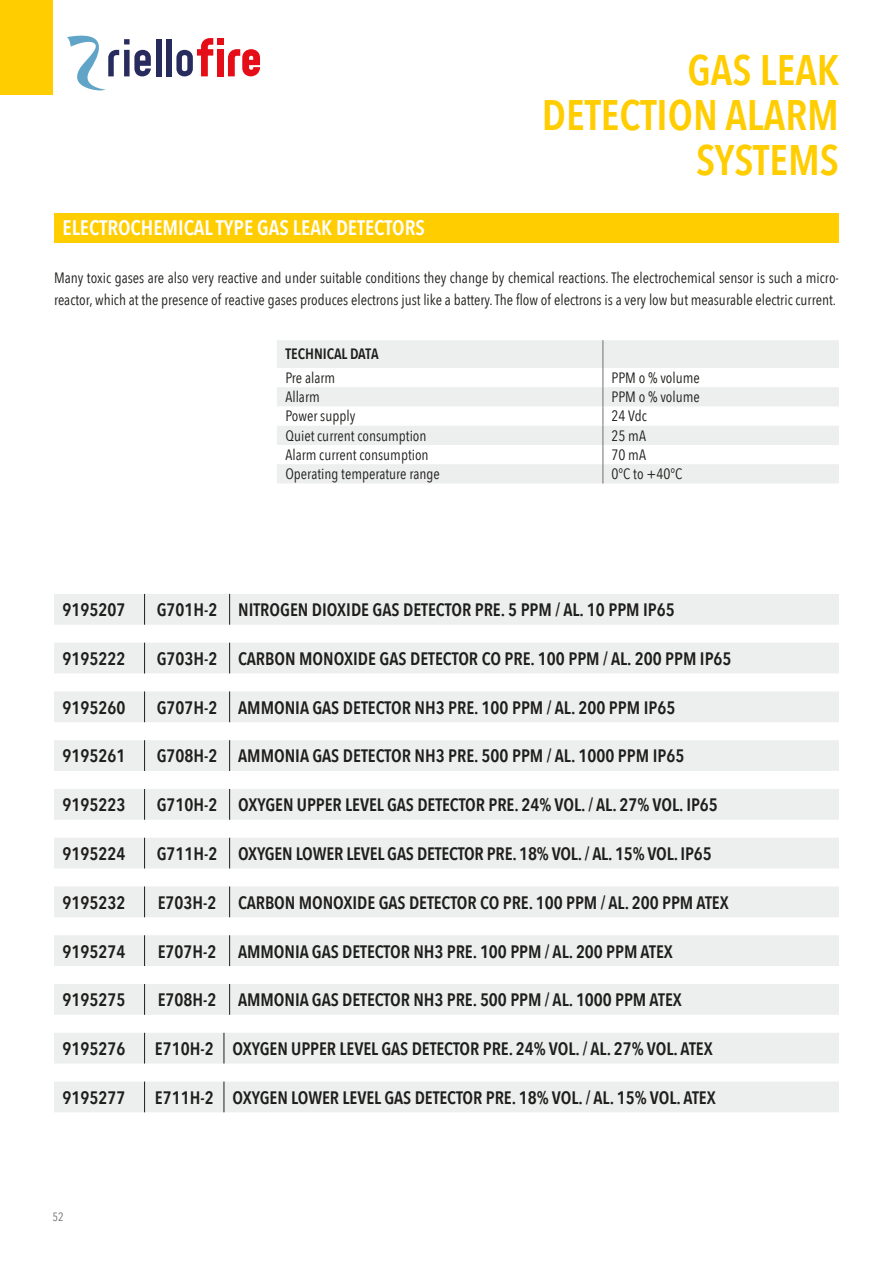
<style>
.page{position:relative;width:893px;height:1263px;background:#fff}
.page>*{position:absolute;margin:0;border:0;box-sizing:border-box;transform-origin:0 0}
.t1{font:600 42.6px/45px "Avenir Next Condensed";color:#ffcd00;text-align:right}
.t2{font:600 21px "Avenir Next Condensed";color:#fff}
.t3{font:600 18px "Avenir Next Condensed";letter-spacing:-.005em;color:#1e1e1c}
.t4{font:15px/22.5px "Avenir Next Condensed";color:#1e1e1c}
.t5{font:600 15px "Avenir Next Condensed";color:#1e1e1c}
.t6{font:12px "Avenir Next Condensed";color:#71706f}
</style>
<div class="page">
<div style="left:156px;top:39px;width:5px;height:37px;background:#272b5e"></div>
<div style="left:166px;top:39px;width:6px;height:37px;background:#272b5e"></div>
<svg style="left:67px;top:35px;width:84px;height:56px"></svg>
<div style="left:217px;top:49px;width:7px;height:27px;background:#e40d18"></div>
<div style="left:217px;top:38px;width:7px;height:7px;background:#e40d18"></div>
<svg style="left:176px;top:38px;width:37px;height:38px"></svg>
<svg style="left:228px;top:49px;width:32px;height:27px"></svg>
<svg style="left:277px;top:340px;width:562px;height:143px;fill:#edeeee"></svg>
<svg style="left:603px;top:340px;width:1px;height:143px"></svg>
<div style="left:54px;top:213px;width:785px;height:29px;background:#ffcd00"></div>
<div style="left:54px;top:594px;width:785px;height:31px;background:#edeeee"></div>
<hr style="left:144px;top:594px;width:1px;height:31px;background:#1e1e1c">
<hr style="left:229px;top:594px;width:1px;height:31px;background:#1e1e1c">
<div style="left:54px;top:643px;width:785px;height:30px;background:#edeeee"></div>
<hr style="left:144px;top:643px;width:1px;height:30px;background:#1e1e1c">
<hr style="left:229px;top:643px;width:1px;height:30px;background:#1e1e1c">
<div style="left:54px;top:691px;width:785px;height:31px;background:#edeeee"></div>
<hr style="left:144px;top:691px;width:1px;height:31px;background:#1e1e1c">
<hr style="left:229px;top:691px;width:1px;height:31px;background:#1e1e1c">
<div style="left:54px;top:740px;width:785px;height:31px;background:#edeeee"></div>
<hr style="left:144px;top:740px;width:1px;height:31px;background:#1e1e1c">
<hr style="left:229px;top:740px;width:1px;height:31px;background:#1e1e1c">
<div style="left:54px;top:789px;width:785px;height:31px;background:#edeeee"></div>
<hr style="left:144px;top:789px;width:1px;height:31px;background:#1e1e1c">
<hr style="left:229px;top:789px;width:1px;height:31px;background:#1e1e1c">
<div style="left:54px;top:838px;width:785px;height:30px;background:#edeeee"></div>
<hr style="left:144px;top:838px;width:1px;height:30px;background:#1e1e1c">
<hr style="left:229px;top:838px;width:1px;height:30px;background:#1e1e1c">
<div style="left:54px;top:886px;width:785px;height:31px;background:#edeeee"></div>
<hr style="left:144px;top:886px;width:1px;height:31px;background:#1e1e1c">
<hr style="left:229px;top:886px;width:1px;height:31px;background:#1e1e1c">
<div style="left:54px;top:935px;width:785px;height:31px;background:#edeeee"></div>
<hr style="left:144px;top:935px;width:1px;height:31px;background:#1e1e1c">
<hr style="left:229px;top:935px;width:1px;height:31px;background:#1e1e1c">
<div style="left:54px;top:984px;width:785px;height:31px;background:#edeeee"></div>
<hr style="left:144px;top:984px;width:1px;height:31px;background:#1e1e1c">
<hr style="left:229px;top:984px;width:1px;height:31px;background:#1e1e1c">
<div style="left:54px;top:1033px;width:785px;height:30px;background:#edeeee"></div>
<hr style="left:144px;top:1033px;width:1px;height:30px;background:#1e1e1c">
<hr style="left:224px;top:1033px;width:1px;height:30px;background:#1e1e1c">
<div style="left:54px;top:1081px;width:785px;height:31px;background:#edeeee"></div>
<hr style="left:144px;top:1081px;width:1px;height:31px;background:#1e1e1c">
<hr style="left:224px;top:1081px;width:1px;height:31px;background:#1e1e1c">
<div style="left:0;top:0;width:52px;height:94px;background:#ffcd00"></div>
<p class="t2" style="left:63px;top:209px;width:364px">ELECTROCHEMICAL TYPE GAS LEAK DETECTORS</p>
<h1 class="t1" style="left:542px;top:47px;width:299px">GAS LEAK<br>DETECTION ALARM<br>SYSTEMS</h1>
<p class="t4" style="left:54px;top:266px;width:786px">Many toxic gases are also very reactive and under suitable conditions they change by chemical reactions. The electrochemical sensor is such a micro&shy;reactor, which at the presence of reactive gases produces electrons just like a battery. The flow of electrons is a very low but measurable electric current.</p>
<p class="t5" style="left:285px;top:341px;width:95px">TECHNICAL DATA</p>
<p class="t4" style="left:285px;top:366px;width:51px">Pre alarm</p>
<p class="t4" style="left:611px;top:366px;width:90px">PPM o % volume</p>
<p class="t4" style="left:285px;top:385px;width:36px">Allarm</p>
<p class="t4" style="left:611px;top:385px;width:90px">PPM o % volume</p>
<p class="t4" style="left:285px;top:404px;width:71px">Power supply</p>
<p class="t4" style="left:611px;top:404px;width:37px">24 Vdc</p>
<p class="t4" style="left:285px;top:423px;width:143px">Quiet current consumption</p>
<p class="t4" style="left:611px;top:423px;width:36px">25 mA</p>
<p class="t4" style="left:285px;top:443px;width:145px">Alarm current consumption</p>
<p class="t4" style="left:611px;top:443px;width:36px">70 mA</p>
<p class="t4" style="left:285px;top:462px;width:156px">Operating temperature range</p>
<p class="t4" style="left:611px;top:462px;width:73px">0°C to +40°C</p>
<p class="t3" style="left:63px;top:594px;width:64px">9195207</p>
<p class="t3" style="left:157px;top:594px;width:520px">G701H-2 NITROGEN DIOXIDE GAS DETECTOR PRE. 5 PPM / AL. 10 PPM IP65</p>
<p class="t3" style="left:63px;top:643px;width:65px">9195222</p>
<p class="t3" style="left:157px;top:643px;width:576px">G703H-2 CARBON MONOXIDE GAS DETECTOR CO PRE. 100 PPM / AL. 200 PPM IP65</p>
<p class="t3" style="left:63px;top:692px;width:65px">9195260</p>
<p class="t3" style="left:157px;top:692px;width:520px">G707H-2 AMMONIA GAS DETECTOR NH3 PRE. 100 PPM / AL. 200 PPM IP65</p>
<p class="t3" style="left:63px;top:741px;width:65px">9195261</p>
<p class="t3" style="left:157px;top:741px;width:529px">G708H-2 AMMONIA GAS DETECTOR NH3 PRE. 500 PPM / AL. 1000 PPM IP65</p>
<p class="t3" style="left:63px;top:789px;width:65px">9195223</p>
<p class="t3" style="left:157px;top:789px;width:563px">G710H-2 OXYGEN UPPER LEVEL GAS DETECTOR PRE. 24% VOL. / AL. 27% VOL. IP65</p>
<p class="t3" style="left:63px;top:838px;width:65px">9195224</p>
<p class="t3" style="left:157px;top:838px;width:556px">G711H-2 OXYGEN LOWER LEVEL GAS DETECTOR PRE. 18% VOL. / AL. 15% VOL. IP65</p>
<p class="t3" style="left:63px;top:887px;width:65px">9195232</p>
<p class="t3" style="left:158px;top:887px;width:573px">E703H-2 CARBON MONOXIDE GAS DETECTOR CO PRE. 100 PPM / AL. 200 PPM ATEX</p>
<p class="t3" style="left:63px;top:936px;width:65px">9195274</p>
<p class="t3" style="left:158px;top:936px;width:517px">E707H-2 AMMONIA GAS DETECTOR NH3 PRE. 100 PPM / AL. 200 PPM ATEX</p>
<p class="t3" style="left:63px;top:984px;width:65px">9195275</p>
<p class="t3" style="left:158px;top:984px;width:526px">E708H-2 AMMONIA GAS DETECTOR NH3 PRE. 500 PPM / AL. 1000 PPM ATEX</p>
<p class="t3" style="left:63px;top:1033px;width:65px">9195276</p>
<p class="t3" style="left:155px;top:1033px;width:559px">E710H-2 OXYGEN UPPER LEVEL GAS DETECTOR PRE. 24% VOL. / AL. 27% VOL. ATEX</p>
<p class="t3" style="left:63px;top:1082px;width:65px">9195277</p>
<p class="t3" style="left:155px;top:1082px;width:562px">E711H-2 OXYGEN LOWER LEVEL GAS DETECTOR PRE. 18% VOL. / AL. 15% VOL. ATEX</p>
<p class="t6" style="left:52px;top:1206px;width:13px">52</p>
</div>
